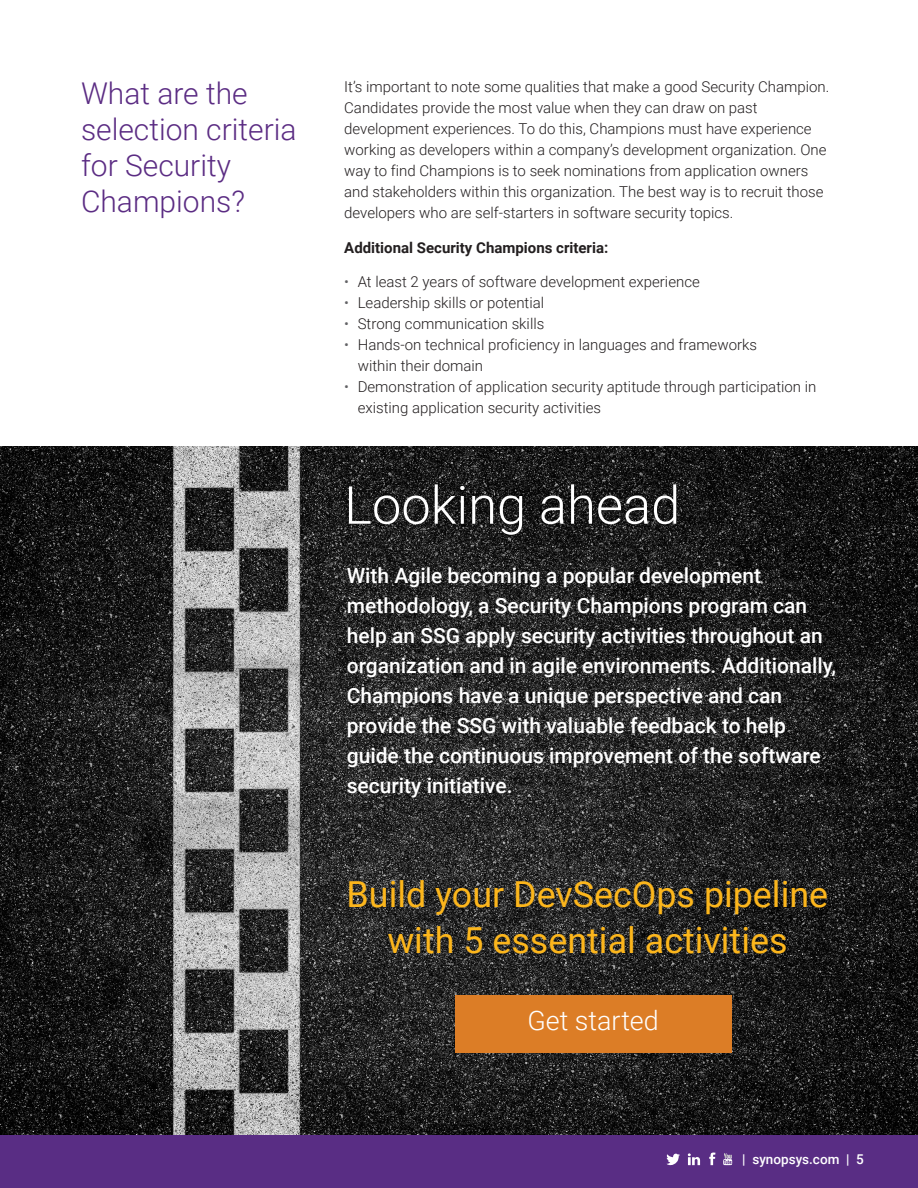
<style>
.page{position:relative;width:918px;height:1188px;background:#fff}
.page>*{position:absolute;margin:0;border:0;box-sizing:border-box;transform-origin:0 0}
.Paragraph_Style_1{font:300 52.5px "Roboto";color:#fff}
.Paragraph_Style_1-2{font:35.85px/46.5px "Roboto";color:#fcb61c;text-align:center}
.HEADING_1{font:300 30px/36px "Roboto";color:#5b2c83}
.t1{font:300 26.85px "Roboto";color:#fff}
.Paragraph_Style_1-3{font:500 21px/30px "Roboto";color:#fff}
.BODY_COPY{font:300 15px/21px "Roboto";color:#231f20}
.BODY_COPY-2{font:700 15px "Roboto";color:#231f20}
.t2{font:500 13.5px "Roboto";color:#fff}
.s1{color:#636366}
</style>
<div class="page">
<div style="left:0;top:1134px;width:918px;height:54px;background:#592d84"></div>
<svg style="left:667px;top:1153px;width:13px;height:12px"></svg>
<svg style="left:709px;top:1152px;width:7px;height:13px"></svg>
<svg style="left:723px;top:1153px;width:9px;height:12px"></svg>
<svg style="left:688px;top:1153px;width:12px;height:12px"></svg>
<img style="left:0;top:446px;width:918px;height:688px">
<div style="left:455px;top:996px;width:276px;height:57px;background:#dc7d26"></div>
<p class="HEADING_1" style="left:81px;top:74px;width:217px">What are the selection criteria for Security<br>Champions?</p>
<p class="BODY_COPY" style="left:344px;top:76px;width:487px">It’s important to note some qualities that make a good Security Champion.<br>Candidates provide the most value when they can draw on past development experiences. To do this, Champions must have experience working as developers within a company’s development organization. One way to find Champions is to seek nominations from application owners and stakeholders within this organization. The best way is to recruit those developers who are self-starters in software security topics.</p>
<p class="BODY_COPY-2" style="left:344px;top:237px;width:266px">Additional Security Champions criteria:</p>
<p class="BODY_COPY" style="left:344px;top:271px;width:357px"><span class="s1">•</span> At least 2 years of software development experience</p>
<p class="BODY_COPY" style="left:344px;top:292px;width:201px"><span class="s1">•</span> Leadership skills or potential</p>
<p class="BODY_COPY" style="left:344px;top:313px;width:202px"><span class="s1">•</span> Strong communication skills</p>
<p class="BODY_COPY" style="left:358px;top:334px;width:401px;text-indent:-14px"><span class="s1">•</span> Hands-on technical proficiency in languages and frameworks within their domain</p>
<p class="BODY_COPY" style="left:358px;top:376px;width:460px;text-indent:-14px"><span class="s1">•</span> Demonstration of application security aptitude through participation in existing application security activities</p>
<p class="Paragraph_Style_1" style="left:344px;top:468px;width:338px">Looking ahead</p>
<p class="Paragraph_Style_1-3" style="left:347px;top:560px;width:491px">With Agile becoming a popular development methodology, a Security Champions program can help an SSG apply security activities throughout an organization and in agile environments. Additionally, Champions have a unique perspective and can provide the SSG with valuable feedback to help guide the continuous improvement of the software security initiative.</p>
<p class="Paragraph_Style_1-2" style="left:347px;top:870px;width:483px">Build your DevSecOps pipeline with 5 essential activities</p>
<p class="t1" style="left:528px;top:1002px;width:133px">Get started</p>
<p class="t2" style="left:742px;top:1149px;width:123px">| synopsys.com | 5</p>
</div>
